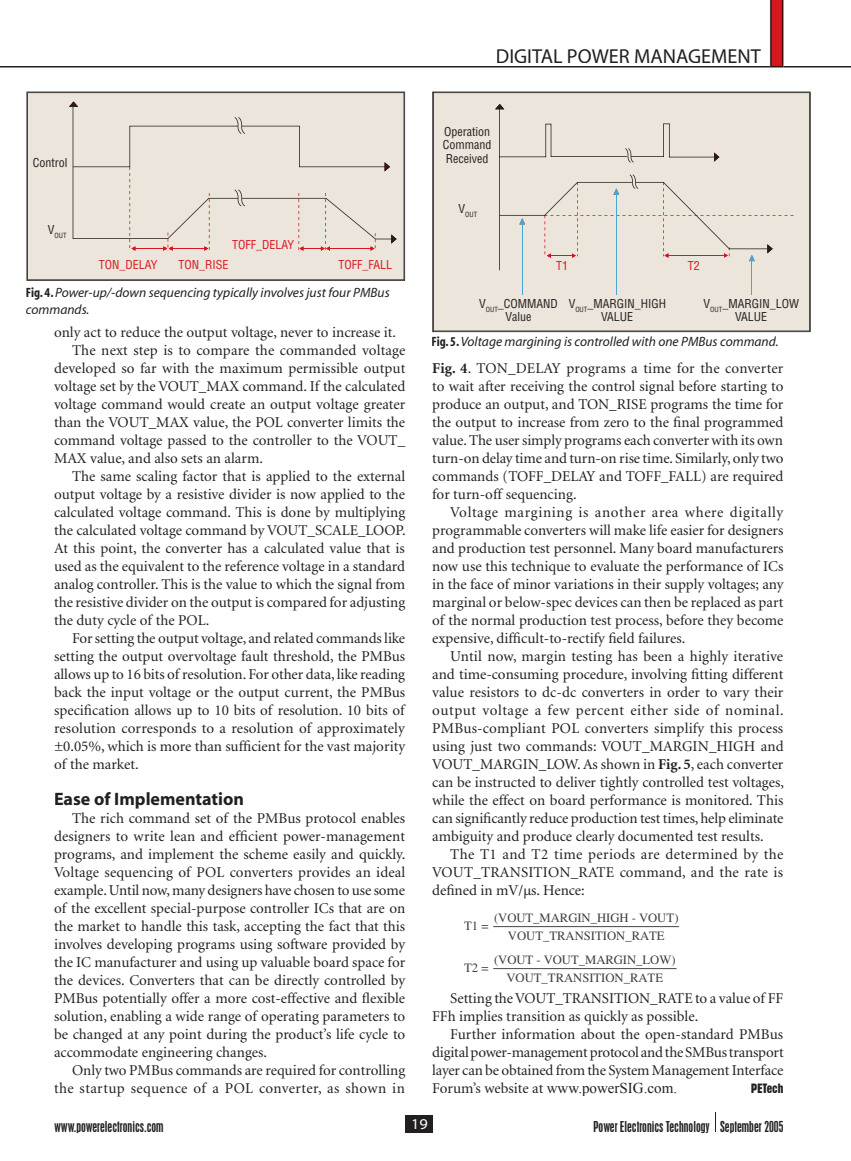
<style>
.page{position:relative;width:851px;height:1161px;background:#fff}
.page>*{position:absolute;margin:0;border:0;box-sizing:border-box;transform-origin:0 0}
.t1{font:20.25px "Myriad MM 400 600";color:#231f20}
.t2{font:18px "Myriad MM 700 600";color:#231f20}
.t3{font:15px/18px "Minion";color:#231f20;text-align:justify}
.t4{font:15px "Times New Roman";color:#231f20}
.t5{font:15px "Myriad MM 400 700";color:#fff}
.t6{font:13.5px/16.5px "Myriad MM It 400 600";color:#231f20}
.t7{font:condensed 13.5px "Placard";color:#231f20}
.t8{font:12.75px/23.9px "Times";color:#3f3f40;text-align:center}
.t9{font:700 condensed 12.45px "Placard";color:#231f20}
.t10{font:condensed 12px/13px "Helvetica";color:#231f20;text-align:center}
.t11{font:condensed 12px "Helvetica";color:#d7171f}
.t12{font:condensed 7.05px "Helvetica";color:#231f20}
.s1{font-family:"Myriad MM 700 300"}
.s2{font-weight:700}
.s3{font-family:"Minion"}
</style>
<div class="page">
<div style="left:405px;top:1115px;width:27px;height:6px;background:#231f20"></div>
<div style="left:405px;top:1121px;width:27px;height:12px;background:#231f20"></div>
<div style="left:770px;top:0;width:12px;height:67px;background:#d7171f"></div>
<hr style="left:782px;top:0;width:1px;height:66px;background:#170000">
<hr style="left:770px;top:0;width:1px;height:66px;background:#170000">
<svg style="left:0;top:66px;width:850px;height:2px"></svg>
<hr style="left:493px;top:926px;width:186px;height:1px;background:#231f20">
<hr style="left:493px;top:968px;width:183px;height:1px;background:#231f20">
<div style="left:434px;top:92px;width:375px;height:239px;background:#ece5db"></div>
<div style="left:27px;top:92px;width:377px;height:188px;background:#ece5db"></div>
<p class="t10" style="left:33px;top:156px;width:36px">Control</p>
<p class="t12" style="left:48px;top:231px;width:20px"><sup>V</sup>OUT</p>
<p class="t11" style="left:232px;top:237px;width:64px">TOFF_DELAY</p>
<p class="t11" style="left:99px;top:257px;width:60px">TON_DELAY</p>
<p class="t11" style="left:178px;top:257px;width:52px">TON_RISE</p>
<p class="t11" style="left:338px;top:257px;width:55px">TOFF_FALL</p>
<p class="t6" style="left:26px;top:285px;width:365px"><span class="s1">Fig. 4.</span> Power-up/-down sequencing typically involves just four PMBus commands.</p>
<p class="t3" style="left:54px;top:324px;width:343px">only act to reduce the output voltage, never to increase it.</p>
<p class="t3" style="left:72px;top:342px;width:335px">The next step is to compare the commanded voltage</p>
<p class="t3" style="left:54px;top:360px;width:353px">developed so far with the maximum permissible output</p>
<p class="t3" style="left:54px;top:378px;width:353px">voltage set by the VOUT_MAX command. If the calculated</p>
<p class="t3" style="left:54px;top:396px;width:352px">voltage command would create an output voltage greater</p>
<p class="t3" style="left:54px;top:414px;width:353px">than the VOUT_MAX value, the POL converter limits the</p>
<p class="t3" style="left:54px;top:432px;width:352px">command voltage passed to the controller to the VOUT_</p>
<p class="t3" style="left:54px;top:450px;width:210px">MAX value, and also sets an alarm.</p>
<p class="t3" style="left:72px;top:468px;width:334px">The same scaling factor that is applied to the external</p>
<p class="t3" style="left:54px;top:486px;width:352px">output voltage by a resistive divider is now applied to the</p>
<p class="t3" style="left:54px;top:504px;width:352px">calculated voltage command. This is done by multiplying</p>
<p class="t3" style="left:54px;top:522px;width:353px">the calculated voltage command by VOUT_SCALE_LOOP.</p>
<p class="t3" style="left:54px;top:540px;width:352px">At this point, the converter has a calculated value that is</p>
<p class="t3" style="left:54px;top:558px;width:352px">used as the equivalent to the reference voltage in a standard</p>
<p class="t3" style="left:54px;top:576px;width:352px">analog controller. This is the value to which the signal from</p>
<p class="t3" style="left:54px;top:594px;width:352px">the resistive divider on the output is compared for adjusting</p>
<p class="t3" style="left:54px;top:612px;width:157px">the duty cycle of the POL.</p>
<p class="t3" style="left:72px;top:630px;width:334px">For setting the output voltage, and related commands like</p>
<p class="t3" style="left:54px;top:648px;width:353px">setting the output overvoltage fault threshold, the PMBus</p>
<p class="t3" style="left:54px;top:666px;width:352px">allows up to 16 bits of resolution. For other data, like reading</p>
<p class="t3" style="left:54px;top:684px;width:352px">back the input voltage or the output current, the PMBus</p>
<p class="t3" style="left:54px;top:702px;width:352px">specification allows up to 10 bits of resolution. 10 bits of</p>
<p class="t3" style="left:54px;top:720px;width:352px">resolution corresponds to a resolution of approximately</p>
<p class="t3" style="left:54px;top:738px;width:353px">±0.05%, which is more than sufficient for the vast majority</p>
<p class="t3" style="left:54px;top:756px;width:86px">of the market.</p>
<p class="t2" style="left:54px;top:790px;width:191px">Ease of Implementation</p>
<p class="t3" style="left:54px;top:810px;width:353px;text-indent:18px">The rich command set of the PMBus protocol enables designers to write lean and efficient power-management programs, and implement the scheme easily and quickly.<br>Voltage sequencing of POL converters provides an ideal example. Until now, many designers have chosen to use some of the excellent special-purpose controller ICs that are on the market to handle this task, accepting the fact that this involves developing programs using software provided by the IC manufacturer and using up valuable board space for the devices. Converters that can be directly controlled by PMBus potentially offer a more cost-effective and flexible solution, enabling a wide range of operating parameters to be changed at any point during the product’s life cycle to accommodate engineering changes.</p>
<p class="t3" style="left:54px;top:1062px;width:352px;text-align:right">Only two PMBus commands are required for controlling the startup sequence of a POL converter, as shown in</p>
<h1 class="t1" style="left:496px;top:46px;width:266px">DIGITAL POWER MANAGEMENT</h1>
<p class="t10" style="left:443px;top:124px;width:50px;line-height:13.5px;text-align:justify">Operation Command Received</p>
<p class="t12" style="left:458px;top:210px;width:20px"><sup>V</sup>OUT</p>
<p class="t11" style="left:556px;top:258px;width:13px">T1</p>
<p class="t11" style="left:687px;top:258px;width:13px">T2</p>
<p class="t10" style="left:479px;top:297px;width:80px">V<sub>OUT</sub>_COMMAND<br>Value</p>
<p class="t10" style="left:568px;top:297px;width:99px">V<sub>OUT</sub>_MARGIN_HIGH<br>VALUE</p>
<p class="t10" style="left:703px;top:297px;width:97px">V<sub>OUT</sub>_MARGIN_LOW<br>VALUE</p>
<p class="t6" style="left:431px;top:334px;width:348px"><span class="s1">Fig. 5.</span> Voltage margining is controlled with one PMBus command.</p>
<p class="t3" style="left:432px;top:360px;width:353px"><span class="s2">Fig. 4</span>. TON_DELAY programs a time for the converter to wait after receiving the control signal before starting to produce an output, and TON_RISE programs the time for the output to increase from zero to the final programmed value. The user simply programs each converter with its own turn-on delay time and turn-on rise time. Similarly, only two commands (TOFF_DELAY and TOFF_FALL) are required for turn-off sequencing.</p>
<p class="t3" style="left:432px;top:504px;width:353px;text-indent:18px">Voltage margining is another area where digitally programmable converters will make life easier for designers and production test personnel. Many board manufacturers now use this technique to evaluate the performance of ICs in the face of minor variations in their supply voltages; any marginal or below-spec devices can then be replaced as part of the normal production test process, before they become expensive, difficult-to-rectify field failures.</p>
<p class="t3" style="left:432px;top:648px;width:353px;text-indent:18px">Until now, margin testing has been a highly iterative and time-consuming procedure, involving fitting different value resistors to dc-dc converters in order to vary their output voltage a few percent either side of nominal.<br>PMBus-compliant POL converters simplify this process using just two commands: VOUT_MARGIN_HIGH and VOUT_MARGIN_LOW. As shown in <span class="s2">Fig. 5</span>, each converter can be instructed to deliver tightly controlled test voltages, while the effect on board performance is monitored. This can significantly reduce production test times, help eliminate ambiguity and produce clearly documented test results.</p>
<p class="t3" style="left:432px;top:846px;width:353px;text-indent:18px">The T1 and T2 time periods are determined by the VOUT_TRANSITION_RATE command, and the rate is defined in mV/µs. Hence:</p>
<p class="t8" style="left:494px;top:906px;width:186px">(VOUT_MARGIN_HIGH - VOUT)</p>
<p class="t8" style="left:464px;top:914px;width:26px">T1 =</p>
<p class="t8" style="left:494px;top:924px;width:183px">VOUT_TRANSITION_RATE (VOUT - VOUT_MARGIN_LOW)</p>
<p class="t8" style="left:464px;top:956px;width:26px">T2 =</p>
<p class="t8" style="left:506px;top:966px;width:158px">VOUT_TRANSITION_RATE</p>
<p class="t3" style="left:432px;top:990px;width:352px;text-indent:18px">Setting the VOUT_TRANSITION_RATE to a value of FF<br>FFh implies transition as quickly as possible.</p>
<p class="t3" style="left:432px;top:1026px;width:353px;text-indent:18px">Further information about the open-standard PMBus digital power-management protocol and the SMBus transport layer can be obtained from the System Management Interface</p>
<p class="t4" style="left:432px;top:1078px;width:246px"><span class="s3">Forum’s website at</span> www.powerSIG.com.</p>
<p class="t9" style="left:751px;top:1081px;width:34px">PETech</p>
<p class="t7" style="left:54px;top:1118px;width:111px">www.powerelectronics.com</p>
<p class="t5" style="left:411px;top:1116px;width:18px">19</p>
<p class="t7" style="left:593px;top:1118px;width:191px">Power Electronics Technology September 2005</p>
</div>
